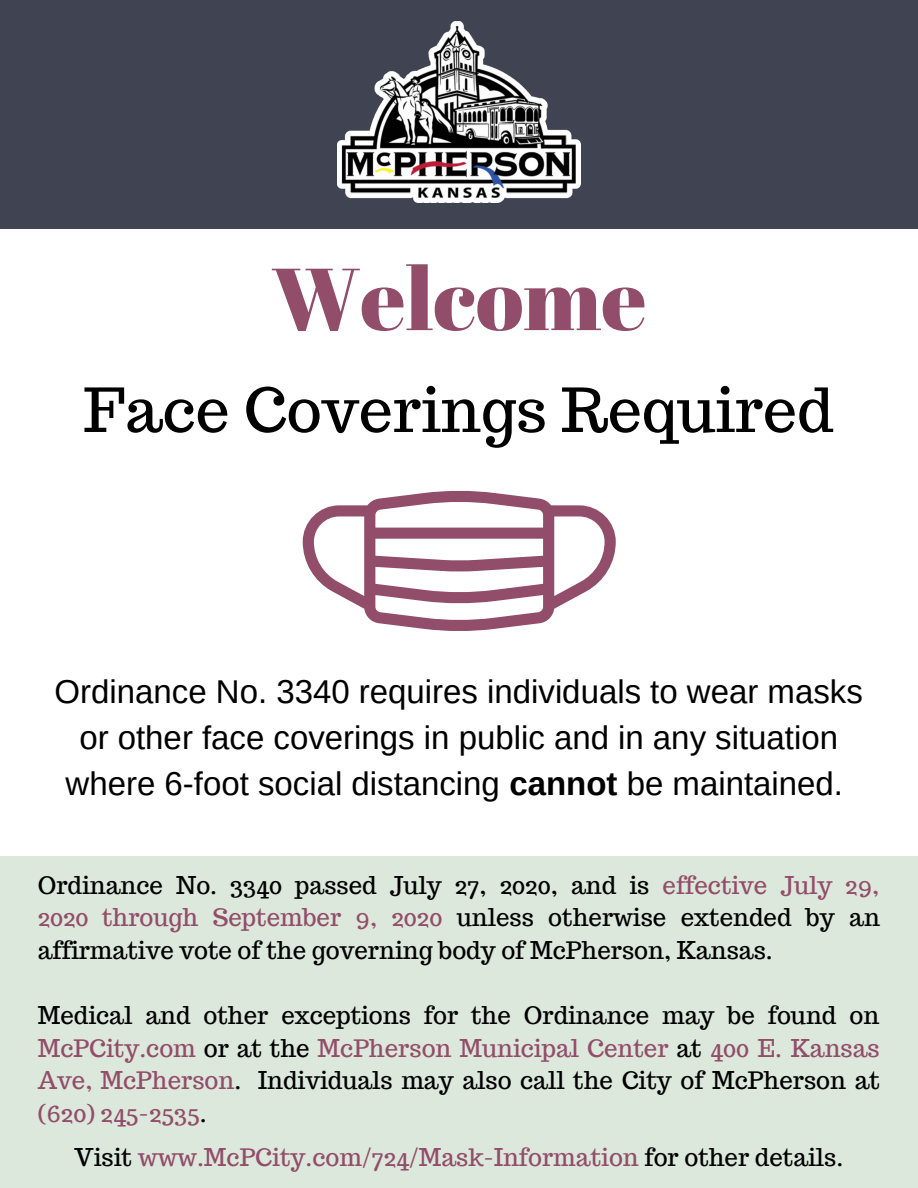
<style>
.page{position:relative;width:918px;height:1188px;background:#fff}
.page>*{position:absolute;margin:0;border:0;box-sizing:border-box;transform-origin:0 0}
.t1{font:87.75px "Abril Fatface";color:#924d6a}
.t2{font:60.6px "Trocchi";color:#000}
.t3{font:33px/45.8px "Arimo";color:#000;text-align:center}
.t4{font:24px/32.7px "Trocchi";color:#000;text-align:justify}
.t5{font:24px "Trocchi";color:#924d6a}
.s1{font-weight:700}
.s2{color:#924d6a}
.s3{color:#000}
</style>
<div class="page">
<div style="left:0;top:0;width:918px;height:229px;background:#404352"></div>
<img style="left:337px;top:21px;width:243px;height:182px">
<svg style="left:303px;top:490px;width:313px;height:141px"></svg>
<div style="left:0;top:857px;width:918px;height:331px;background:#dce8dc"></div>
<h1 class="t1" style="left:271px;top:237px;width:377px">Welcome</h1>
<h2 class="t2" style="left:84px;top:370px;width:752px">Face Coverings Required</h2>
<h3 class="t3" style="left:55px;top:669px;width:810px">Ordinance No. 3340 requires individuals to wear masks or other face coverings in public and in any situation where 6-foot social distancing <span class="s1">cannot</span> be maintained.</h3>
<p class="t4" style="left:38px;top:869px;width:844px">Ordinance No. 3340 passed July 27, 2020, and is <span class="s2">effective July 29, 2020 through September 9, 2020</span> unless otherwise extended by an affirmative vote of the governing body of McPherson, Kansas.</p>
<p class="t4" style="left:38px;top:999px;width:844px">Medical and other exceptions for the Ordinance may be found on <span class="s2">McPCity.com</span> or at the <span class="s2">McPherson Municipal Center</span> at <span class="s2">400 E. Kansas Ave, McPherson</span>. Individuals may also call the City of McPherson at <span class="s2">(620) 245-2535</span>.</p>
<p class="t5" style="left:75px;top:1141px;width:770px"><span class="s3">Visit</span> www.McPCity.com/724/Mask-Information <span class="s3">for other details.</span></p>
</div>
